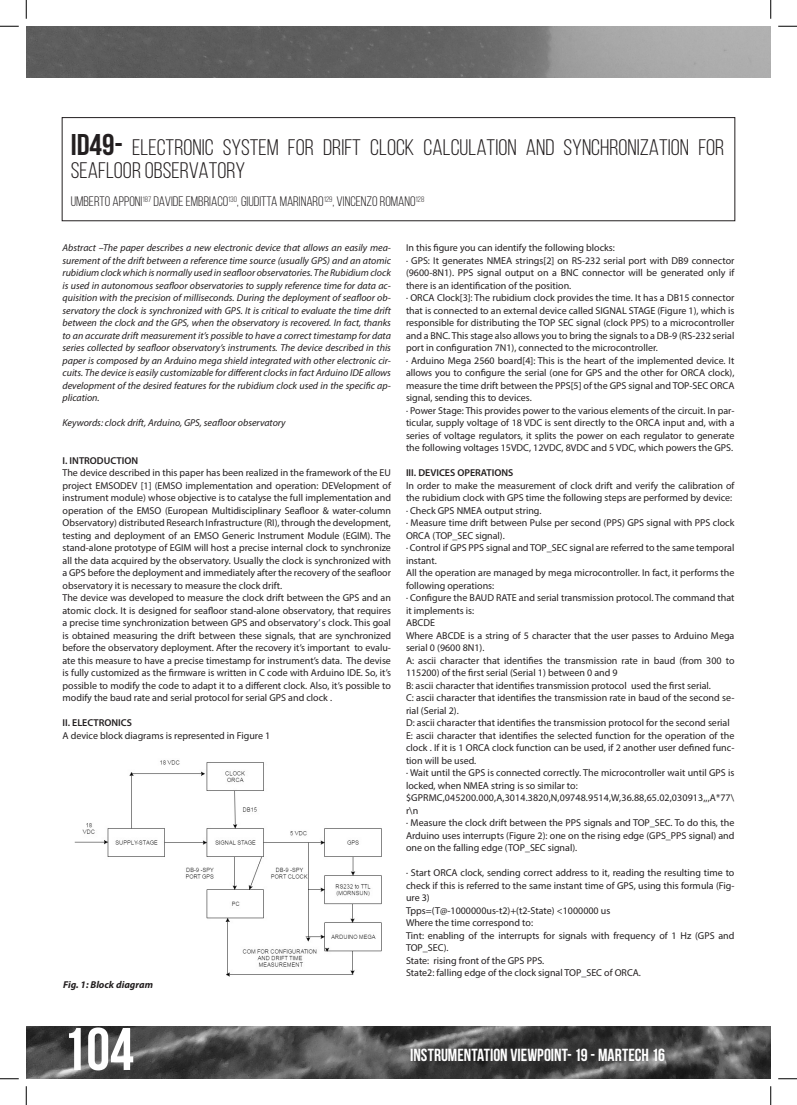
<style>
.page{position:relative;width:797px;height:1105px;background:#fff}
.page>*{position:absolute;margin:0;border:0;box-sizing:border-box;transform-origin:0 0}
.t1{font:700 60px "Bebas Neue";color:#fff}
.TITOLS{font:22.5px/22.5px "Bebas Neue";color:#231f20;scale:1.05 1}
.t2{font:700 17.5px "Bebas Neue";color:#fff}
.AUTORS{font:13.75px "Bebas Neue";color:#231f20;scale:1.05 1}
.CUERPO_TEXTO{font:10px/12.5px "Myriad Pro";color:#231f20}
.CUERPO_TEXTO-2{font:italic 10px/12.5px "Myriad Pro";color:#231f20;text-align:justify}
.CUERPO_TEXTO-3{font:600 10px "Myriad Pro";color:#231f20}
.pie_de_foto{font:italic 700 10px "Myriad Pro";color:#231f20}
.s1{font-weight:700;font-size:30px}
</style>
<div class="page">
<img style="left:26px;top:1026px;width:744px;height:53px">
<img style="left:26px;top:26px;width:744px;height:52px">
<div style="left:62px;top:117px;width:673px;height:104px;border:1px solid #231f20"></div>
<img style="left:74px;top:760px;width:308px;height:217px">
<svg style="left:0;top:25px;width:19px;height:2px"></svg>
<svg style="left:778px;top:25px;width:19px;height:2px"></svg>
<svg style="left:0;top:1078px;width:19px;height:1px"></svg>
<svg style="left:778px;top:1078px;width:19px;height:1px"></svg>
<svg style="left:25px;top:0;width:2px;height:19px"></svg>
<svg style="left:25px;top:1086px;width:2px;height:19px"></svg>
<svg style="left:770px;top:0;width:1px;height:19px"></svg>
<svg style="left:770px;top:1086px;width:1px;height:19px"></svg>
<p class="TITOLS" style="left:71px;top:136px;width:624px"><span class="s1">ID49-</span> ELECTRONIC SYSTEM FOR DRIFT CLOCK CALCULATION AND SYNCHRONIZATION FOR<br>SEAFLOOR OBSERVATORY</p>
<p class="AUTORS" style="left:71px;top:194px;width:338px">UMBERTO APPONI<sup>187</sup> DAVIDE EMBRIACO<sup>130</sup>, GIUDITTA MARINARO<sup>129</sup>, VINCENZO ROMANO<sup>128</sup></p>
<p class="CUERPO_TEXTO-2" style="left:62px;top:241px;width:330px">Abstract –The paper describes a new electronic device that allows an easily mea&shy;surement of the drift between a reference time source (usually GPS) and an atomic rubidium clock which is normally used in seafloor observatories. The Rubidium clock is used in autonomous seafloor observatories to supply reference time for data ac&shy;quisition with the precision of milliseconds. During the deployment of seafloor ob&shy;servatory the clock is synchronized with GPS. It is critical to evaluate the time drift between the clock and the GPS, when the observatory is recovered. In fact, thanks to an accurate drift measurement it’s possible to have a correct timestamp for data series collected by seafloor observatory’s instruments. The device described in this paper is composed by an Arduino mega shield integrated with other electronic cir&shy;cuits. The device is easily customizable for different clocks in fact Arduino IDE allows development of the desired features for the rubidium clock used in the specific ap&shy;plication.</p>
<p class="CUERPO_TEXTO-2" style="left:62px;top:416px;width:225px">Keywords: clock drift, Arduino, GPS, seafloor observatory</p>
<p class="CUERPO_TEXTO-3" style="left:62px;top:454px;width:77px">I. INTRODUCTION</p>
<p class="CUERPO_TEXTO" style="left:62px;top:466px;width:330px;text-align:justify">The device described in this paper has been realized in the framework of the EU project EMSODEV [1] (EMSO implementation and operation: DEVelopment of instrument module) whose objective is to catalyse the full implementation and operation of the EMSO (European Multidisciplinary Seafloor &amp; water-column Observatory) distributed Research Infrastructure (RI), through the development, testing and deployment of an EMSO Generic Instrument Module (EGIM). The stand-alone prototype of EGIM will host a precise internal clock to synchronize all the data acquired by the observatory. Usually the clock is synchronized with a GPS before the deployment and immediately after the recovery of the seafloor observatory it is necessary to measure the clock drift.</p>
<p class="CUERPO_TEXTO" style="left:62px;top:591px;width:330px;text-align:justify">The device was developed to measure the clock drift between the GPS and an atomic clock. It is designed for seafloor stand-alone observatory, that requires a precise time synchronization between GPS and observatory’ s clock. This goal is obtained measuring the drift between these signals, that are synchronized before the observatory deployment. After the recovery it’s important to evalu&shy;ate this measure to have a precise timestamp for instrument’s data. The devise is fully customized as the firmware is written in C code with Arduino IDE. So, it’s possible to modify the code to adapt it to a different clock. Also, it’s possible to modify the baud rate and serial protocol for serial GPS and clock .</p>
<p class="CUERPO_TEXTO-3" style="left:62px;top:716px;width:71px">II. ELECTRONICS</p>
<p class="CUERPO_TEXTO" style="left:62px;top:729px;width:209px">A device block diagrams is represented in Figure 1</p>
<p class="CUERPO_TEXTO" style="left:406px;top:241px;width:210px">In this figure you can identify the following blocks:</p>
<p class="CUERPO_TEXTO" style="left:406px;top:254px;width:330px;text-align:justify">· GPS: It generates NMEA strings[2] on RS-232 serial port with DB9 connector (9600-8N1). PPS signal output on a BNC connector will be generated only if there is an identification of the position.</p>
<p class="CUERPO_TEXTO" style="left:406px;top:291px;width:330px;text-align:justify">· ORCA Clock[3]: The rubidium clock provides the time. It has a DB15 connector that is connected to an external device called SIGNAL STAGE (Figure 1), which is responsible for distributing the TOP SEC signal (clock PPS) to a microcontroller and a BNC. This stage also allows you to bring the signals to a DB-9 (RS-232 serial port in configuration 7N1), connected to the microcontroller.</p>
<p class="CUERPO_TEXTO" style="left:406px;top:354px;width:330px;text-align:justify">· Arduino Mega 2560 board[4]: This is the heart of the implemented device. It allows you to configure the serial (one for GPS and the other for ORCA clock), measure the time drift between the PPS[5] of the GPS signal and TOP-SEC ORCA signal, sending this to devices.</p>
<p class="CUERPO_TEXTO" style="left:406px;top:404px;width:330px;text-align:justify">· Power Stage: This provides power to the various elements of the circuit. In par&shy;ticular, supply voltage of 18 VDC is sent directly to the ORCA input and, with a series of voltage regulators, it splits the power on each regulator to generate the following voltages 15VDC, 12VDC, 8VDC and 5 VDC, which powers the GPS.</p>
<p class="CUERPO_TEXTO-3" style="left:406px;top:466px;width:109px">III. DEVICES OPERATIONS</p>
<p class="CUERPO_TEXTO" style="left:406px;top:479px;width:330px">In order to make the measurement of clock drift and verify the calibration of the rubidium clock with GPS time the following steps are performed by device:</p>
<p class="CUERPO_TEXTO" style="left:406px;top:504px;width:137px">· Check GPS NMEA output string.</p>
<p class="CUERPO_TEXTO" style="left:406px;top:516px;width:330px">· Measure time drift between Pulse per second (PPS) GPS signal with PPS clock<br>ORCA (TOP_SEC signal).</p>
<p class="CUERPO_TEXTO" style="left:406px;top:541px;width:330px">· Control if GPS PPS signal and TOP_SEC signal are referred to the same temporal instant.</p>
<p class="CUERPO_TEXTO" style="left:406px;top:566px;width:330px">All the operation are managed by mega microcontroller. In fact, it performs the following operations:</p>
<p class="CUERPO_TEXTO" style="left:406px;top:591px;width:330px">· Configure the BAUD RATE and serial transmission protocol. The command that it implements is:</p>
<p class="CUERPO_TEXTO" style="left:406px;top:616px;width:30px">ABCDE</p>
<p class="CUERPO_TEXTO" style="left:406px;top:629px;width:330px">Where ABCDE is a string of 5 character that the user passes to Arduino Mega serial 0 (9600 8N1).</p>
<p class="CUERPO_TEXTO" style="left:406px;top:654px;width:330px">A: ascii character that identifies the transmission rate in baud (from 300 to<br>115200) of the first serial (Serial 1) between 0 and 9</p>
<p class="CUERPO_TEXTO" style="left:406px;top:679px;width:306px">B: ascii character that identifies transmission protocol used the first serial.</p>
<p class="CUERPO_TEXTO" style="left:406px;top:691px;width:330px">C: ascii character that identifies the transmission rate in baud of the second se&shy;rial (Serial 2).</p>
<p class="CUERPO_TEXTO" style="left:406px;top:716px;width:325px">D: ascii character that identifies the transmission protocol for the second serial</p>
<p class="CUERPO_TEXTO" style="left:406px;top:729px;width:330px;text-align:justify">E: ascii character that identifies the selected function for the operation of the clock . If it is 1 ORCA clock function can be used, if 2 another user defined func&shy;tion will be used.</p>
<p class="CUERPO_TEXTO" style="left:406px;top:766px;width:330px">· Wait until the GPS is connected correctly. The microcontroller wait until GPS is locked, when NMEA string is so similar to:</p>
<p class="CUERPO_TEXTO" style="left:406px;top:791px;width:330px">$GPRMC,045200.000,A,3014.3820,N,09748.9514,W,36.88,65.02,030913,,,A*77\ r\n</p>
<p class="CUERPO_TEXTO" style="left:406px;top:816px;width:330px;text-align:justify">· Measure the clock drift between the PPS signals and TOP_SEC. To do this, the Arduino uses interrupts (Figure 2): one on the rising edge (GPS_PPS signal) and one on the falling edge (TOP_SEC signal).</p>
<p class="CUERPO_TEXTO" style="left:406px;top:866px;width:330px;text-align:justify">· Start ORCA clock, sending correct address to it, reading the resulting time to check if this is referred to the same instant time of GPS, using this formula (Fig&shy;ure 3)</p>
<p class="CUERPO_TEXTO" style="left:406px;top:904px;width:206px">Tpps=(T@-1000000us-t2)+(t2-State) &lt;1000000 us</p>
<p class="CUERPO_TEXTO" style="left:406px;top:916px;width:129px">Where the time correspond to:</p>
<p class="CUERPO_TEXTO" style="left:406px;top:929px;width:330px">Tint: enabling of the interrupts for signals with frequency of 1 Hz (GPS and<br>TOP_SEC).</p>
<p class="CUERPO_TEXTO" style="left:406px;top:954px;width:140px">State: rising front of the GPS PPS.</p>
<p class="CUERPO_TEXTO" style="left:406px;top:966px;width:236px">State2: falling edge of the clock signal TOP_SEC of ORCA.</p>
<p class="pie_de_foto" style="left:63px;top:978px;width:91px">Fig. 1: Block diagram</p>
<h1 class="t1" style="left:62px;top:1016px;width:73px">104</h1>
<h3 class="t2" style="left:410px;top:1045px;width:256px">INSTRUMENTATION VIEWPOINT- 19 - MARTECH 16</h3>
</div>
